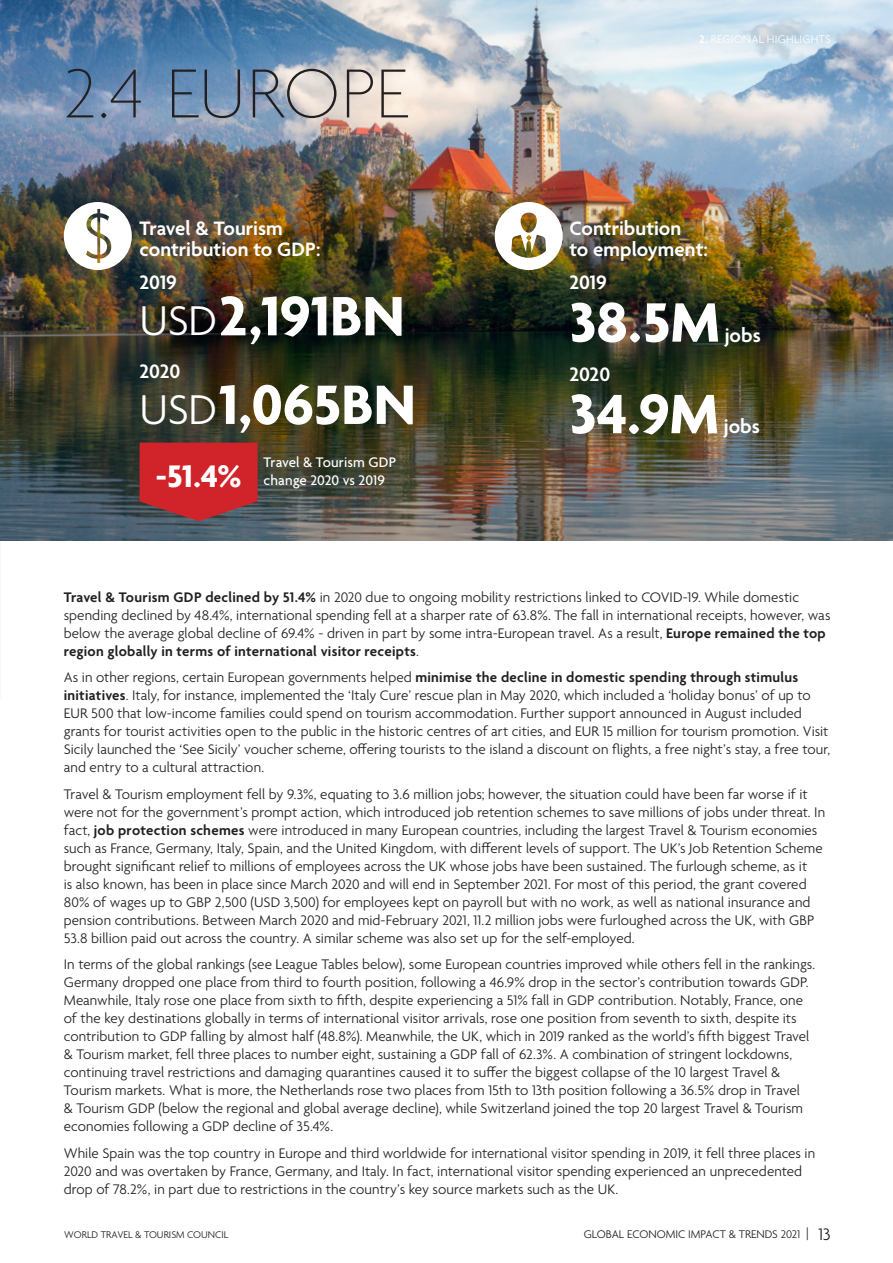
<style>
.page{position:relative;width:893px;height:1263px;background:#fff}
.page>*{position:absolute;margin:0;border:0;box-sizing:border-box;transform-origin:0 0}
.t1{font:100 75px "Agenda";color:#231f20}
.t2{font:700 60px "Agenda";color:#fff}
.t3{font:700 33.75px "Agenda";color:#fff}
.body{font:600 21px/21px "Agenda";color:#fff}
.body-2{font:300 15px/18px "Agenda";letter-spacing:.005em;color:#231f20}
.body-3{font:500 15px/18px "Agenda";letter-spacing:.005em;color:#fff}
.t4{font:300 12px "Agenda";color:#231f20}
.t5{font:300 12px "Agenda";letter-spacing:.015em;color:#fff}
.t6{font:300 10.5px "Agenda";color:#231f20}
.s1{font-weight:600}
.s2{font-weight:300;font-size:45px}
.s3{font-size:13.5px}
.s4{font-size:18px}
</style>
<div class="page">
<img style="left:0;top:0;width:893px;height:540px">
<svg style="left:140px;top:443px;width:118px;height:78px;background:#bf2930"></svg>
<svg style="left:64px;top:202px;width:68px;height:68px"></svg>
<img style="left:495px;top:202px;width:68px;height:68px">
<p class="t1" style="left:64px;top:53px;width:346px">2.4 EUROPE</p>
<p class="t5" style="left:699px;top:32px;width:133px"><span class="s1">2.</span> REGIONAL HIGHLIGHTS</p>
<p class="body" style="left:140px;top:219px;width:182px">Travel &amp; Tourism contribution to GDP:</p>
<p class="body" style="left:569px;top:219px;width:140px">Contribution<br>to employment:</p>
<p class="body" style="left:140px;top:273px;width:39px">2019</p>
<p class="body" style="left:569px;top:273px;width:39px">2019</p>
<p class="t2" style="left:140px;top:284px;width:267px"><span class="s2">USD</span>2,191BN</p>
<p class="t2" style="left:140px;top:372px;width:278px"><span class="s2">USD</span>1,065BN</p>
<p class="t2" style="left:569px;top:290px;width:152px">38.5M</p>
<p class="body" style="left:725px;top:326px;width:37px">jobs</p>
<p class="body" style="left:140px;top:362px;width:42px">2020</p>
<p class="body" style="left:569px;top:365px;width:42px">2020</p>
<p class="t2" style="left:569px;top:382px;width:151px">34.9M</p>
<p class="body" style="left:724px;top:417px;width:37px">jobs</p>
<p class="t3" style="left:156px;top:458px;width:87px">-51.4%</p>
<p class="body-3" style="left:264px;top:454px;width:134px">Travel &amp; Tourism GDP change 2020 vs 2019</p>
<p class="body-2" style="left:64px;top:589px;width:768px"><span class="s1">Travel &amp; Tourism GDP declined by 51.4%</span> in 2020 due to ongoing mobility restrictions linked to COVID-19. While domestic spending declined by 48.4%, international spending fell at a sharper rate of 63.8%. The fall in international receipts, however, was below the average global decline of 69.4% - driven in part by some intra-European travel. As a result, <span class="s1">Europe remained the top region globally in terms of international visitor receipts</span>.</p>
<p class="body-2" style="left:64px;top:669px;width:768px">As in other regions, certain European governments helped <span class="s1">minimise the decline in domestic spending through stimulus initiatives</span>. Italy, for instance, implemented the ‘Italy Cure’ rescue plan in May 2020, which included a ‘holiday bonus’ of up to EUR 500 that low-income families could spend on tourism accommodation. Further support announced in August included grants for tourist activities open to the public in the historic centres of art cities, and EUR 15 million for tourism promotion. Visit Sicily launched the ‘See Sicily’ voucher scheme, offering tourists to the island a discount on flights, a free night’s stay, a free tour, and entry to a cultural attraction.</p>
<p class="body-2" style="left:64px;top:786px;width:763px">Travel &amp; Tourism employment fell by 9.3%, equating to 3.6 million jobs; however, the situation could have been far worse if it were not for the government’s prompt action, which introduced job retention schemes to save millions of jobs under threat. In fact, <span class="s1">job protection schemes</span> were introduced in many European countries, including the largest Travel &amp; Tourism economies such as France, Germany, Italy, Spain, and the United Kingdom, with different levels of support. The UK’s Job Retention Scheme brought significant relief to millions of employees across the UK whose jobs have been sustained. The furlough scheme, as it<br>is also known, has been in place since March 2020 and will end in September 2021. For most of this period, the grant covered 80% of wages up to GBP 2,500 (USD 3,500) for employees kept on payroll but with no work, as well as national insurance and pension contributions. Between March 2020 and mid-February 2021, 11.2 million jobs were furloughed across the UK, with GBP 53.8 billion paid out across the country. A similar scheme was also set up for the self-employed.</p>
<p class="body-2" style="left:64px;top:956px;width:753px">In terms of the global rankings (see League Tables below), some European countries improved while others fell in the rankings.<br>Germany dropped one place from third to fourth position, following a 46.9% drop in the sector’s contribution towards GDP.<br>Meanwhile, Italy rose one place from sixth to fifth, despite experiencing a 51% fall in GDP contribution. Notably, France, one of the key destinations globally in terms of international visitor arrivals, rose one position from seventh to sixth, despite its contribution to GDP falling by almost half (48.8%). Meanwhile, the UK, which in 2019 ranked as the world’s fifth biggest Travel &amp; Tourism market, fell three places to number eight, sustaining a GDP fall of 62.3%. A combination of stringent lockdowns, continuing travel restrictions and damaging quarantines caused it to suffer the biggest collapse of the 10 largest Travel &amp; Tourism markets. What is more, the Netherlands rose two places from 15th to 13th position following a 36.5% drop in Travel<br>&amp; Tourism GDP (below the regional and global average decline), while Switzerland joined the top 20 largest Travel &amp; Tourism economies following a GDP decline of 35.4%.</p>
<p class="body-2" style="left:64px;top:1145px;width:753px">While Spain was the top country in Europe and third worldwide for international visitor spending in 2019, it fell three places in<br>2020 and was overtaken by France, Germany, and Italy. In fact, international visitor spending experienced an unprecedented drop of 78.2%, in part due to restrictions in the country’s key source markets such as the UK.</p>
<p class="t6" style="left:64px;top:1229px;width:166px">WORLD TRAVEL &amp; TOURISM COUNCIL</p>
<p class="t4" style="left:584px;top:1228px;width:248px">GLOBAL ECONOMIC IMPACT &amp; TRENDS 2021 <span class="s3">|</span> <span class="s4">13</span></p>
</div>
